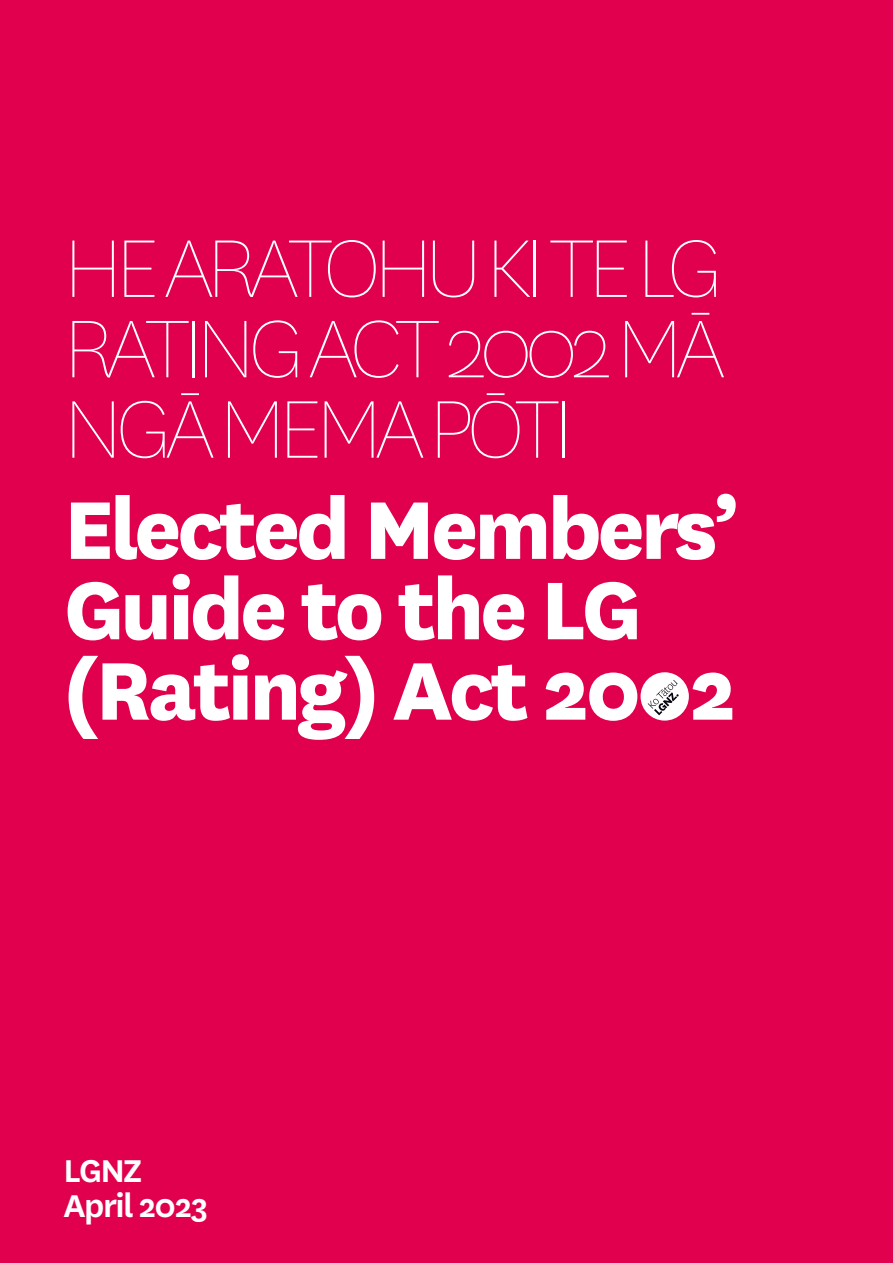
<style>
.page{position:relative;width:893px;height:1263px;background:#e0004d}
.page>*{position:absolute;margin:0;border:0;box-sizing:border-box;transform-origin:0 0}
.t1{font:800 95.55px/80.4px "National";letter-spacing:-.04em;color:#fff}
.t2{font:100 95.55px/80.4px "National";letter-spacing:-.07em;color:#fff;text-align:justify}
.t3{font:600 36.9px/34.5px "National";letter-spacing:-.04em;color:#fff}
</style>
<div class="page">
<div style="left:641px;top:672px;width:48px;height:49px;background:#fff;border-radius:50%"></div>
<svg style="left:648px;top:680px;width:31px;height:35px"></svg>
<p class="t2" style="left:64px;top:226px;width:663px">HE ARATOHU KI TE LG RATING ACT 2002 MĀ NGĀ MEMA PŌTI</p>
<p class="t1" style="left:64px;top:482px;width:676px">Elected Members’<br>Guide to the LG (Rating) Act 20 2</p>
<p class="t3" style="left:64px;top:1151px;width:146px">LGNZ<br>April 2023</p>
</div>
